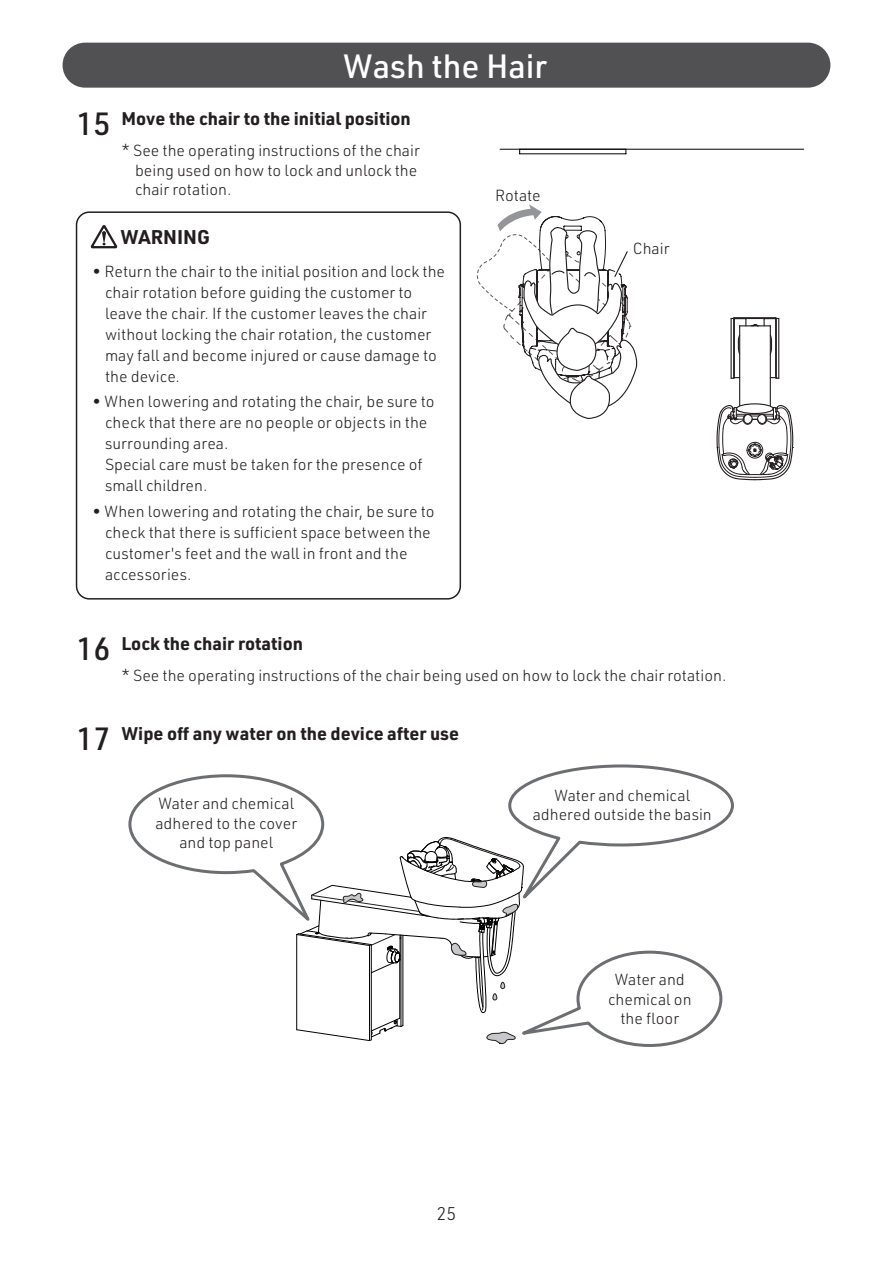
<style>
.page{position:relative;width:893px;height:1263px;background:#fff}
.page>*{position:absolute;margin:0;border:0;box-sizing:border-box;transform-origin:0 0}
.t1{font:500 33px "URWDIN";color:#fff}
.t2{font:700 19.5px "URWDIN";color:#231f20}
.t3{font:700 18px "URWDIN";color:#231f20}
.t4{font:300 18px "URWDIN";color:#231f20}
.t5{font:300 15.75px/21px "URWDIN";color:#231f20}
.s1{font-weight:500;font-size:31.5px}
</style>
<div class="page">
<div style="left:63px;top:43px;width:767px;height:45px;background:#515153;border-radius:22px"></div>
<hr style="left:500px;top:149px;width:304px;height:1px;background:#030303">
<svg style="left:716px;top:404px;width:78px;height:77px"></svg>
<div style="left:737px;top:404px;width:36px;height:9px;background:#fff;border-radius:50%"></div>
<div style="left:736px;top:403px;width:37px;height:11px;border:1px solid #231f20;border-radius:50%"></div>
<svg style="left:477px;top:148px;width:162px;height:271px"></svg>
<svg style="left:128px;top:764px;width:606px;height:283px"></svg>
<div style="left:76px;top:211px;width:385px;height:389px;border:2px solid #231f20;border-radius:13px"></div>
<svg style="left:91px;top:225px;width:26px;height:23px"></svg>
<hr style="left:733px;top:319px;width:2px;height:58px;background:#231f20">
<hr style="left:730px;top:318px;width:2px;height:60px;background:#231f20">
<svg style="left:731px;top:377px;width:8px;height:2px"></svg>
<hr style="left:733px;top:318px;width:1px;height:60px;background:#231f20">
<hr style="left:778px;top:318px;width:1px;height:60px;background:#231f20">
<hr style="left:775px;top:318px;width:2px;height:60px;background:#231f20">
<svg style="left:771px;top:377px;width:8px;height:2px"></svg>
<hr style="left:739px;top:326px;width:1px;height:80px;background:#231f20">
<hr style="left:770px;top:326px;width:1px;height:80px;background:#231f20">
<svg style="left:737px;top:334px;width:4px;height:21px"></svg>
<svg style="left:769px;top:334px;width:4px;height:21px"></svg>
<svg style="left:731px;top:317px;width:48px;height:10px"></svg>
<h1 class="t1" style="left:343px;top:44px;width:205px">Wash the Hair</h1>
<p class="t3" style="left:77px;top:107px;width:336px"><span class="s1">15</span> Move the chair to the initial position</p>
<p class="t5" style="left:135px;top:141px;width:286px;line-height:19.5px;text-indent:-13px">* See the operating instructions of the chair being used on how to lock and unlock the chair rotation.</p>
<p class="t2" style="left:120px;top:223px;width:91px">WARNING</p>
<p class="t5" style="left:105px;top:260px;width:341px;text-indent:-12px">• Return the chair to the initial position and lock the chair rotation before guiding the customer to leave the chair. If the customer leaves the chair without locking the chair rotation, the customer may fall and become injured or cause damage to the device.</p>
<p class="t5" style="left:105px;top:391px;width:331px;text-indent:-12px">• When lowering and rotating the chair, be sure to check that there are no people or objects in the surrounding area.<br>Special care must be taken for the presence of small children.</p>
<p class="t5" style="left:105px;top:500px;width:331px;text-indent:-12px">• When lowering and rotating the chair, be sure to check that there is sufficient space between the customer's feet and the wall in front and the accessories.</p>
<p class="t3" style="left:77px;top:631px;width:228px"><span class="s1">16</span> Lock the chair rotation</p>
<p class="t5" style="left:495px;top:184px;width:47px">Rotate</p>
<p class="t5" style="left:633px;top:237px;width:38px">Chair</p>
<p class="t5" style="left:122px;top:664px;width:606px">* See the operating instructions of the chair being used on how to lock the chair rotation.</p>
<p class="t3" style="left:77px;top:721px;width:384px"><span class="s1">17</span> Wipe off any water on the device after use</p>
<p class="t5" style="left:155px;top:793px;width:143px;line-height:19.5px;text-align:center">Water and chemical adhered to the cover and top panel</p>
<p class="t4" style="left:437px;top:1202px;width:21px">25</p>
<p class="t5" style="left:533px;top:785px;width:181px;line-height:19.5px;text-align:center">Water and chemical adhered outside the basin</p>
<p class="t5" style="left:608px;top:969px;width:85px;line-height:19.5px;text-align:center">Water and chemical on the floor</p>
</div>
